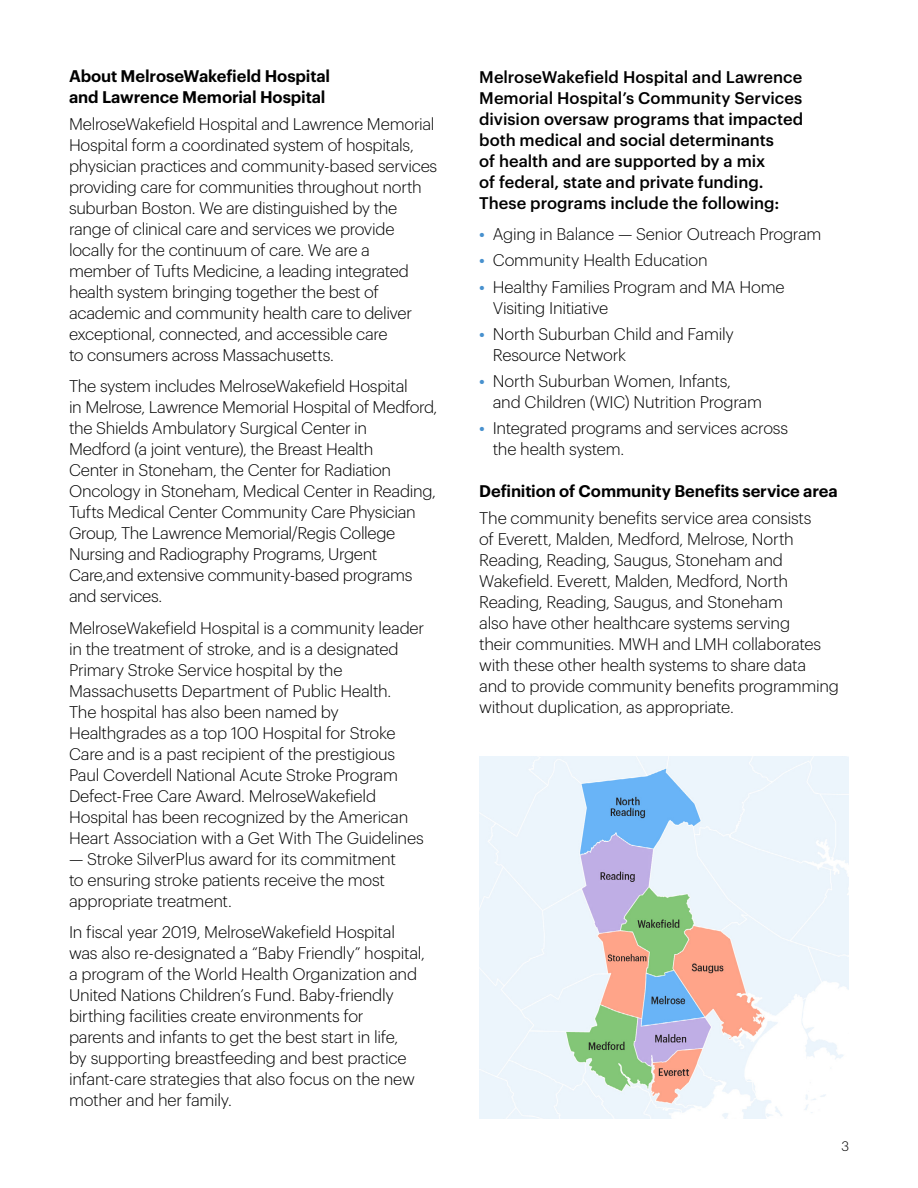
<style>
.page{position:relative;width:918px;height:1188px;background:#fff}
.page>*{position:absolute;margin:0;border:0;box-sizing:border-box;transform-origin:0 0}
.t1{font:300 16.5px/21px "Graphik";letter-spacing:-.015em;color:#000}
.t2{font:500 16.5px/21px "Graphik";color:#000}
.t3{font:600 16.5px/21px "Graphik";letter-spacing:-.005em;color:#000}
.t4{font:300 13.5px "Graphik";color:#000}
.s1{font-weight:500;color:#4891ce}
</style>
<div class="page">
<img style="left:479px;top:756px;width:370px;height:363px">
<p class="t3" style="left:69px;top:64px;width:263px">About MelroseWakefield Hospital and Lawrence Memorial Hospital</p>
<p class="t1" style="left:69px;top:112px;width:370px">MelroseWakefield Hospital and Lawrence Memorial Hospital form a coordinated system of hospitals, physician practices and community-based services providing care for communities throughout north suburban Boston. We are distinguished by the range of clinical care and services we provide locally for the continuum of care. We are a<br>member of Tufts Medicine, a leading integrated health system bringing together the best of academic and community health care to deliver exceptional, connected, and accessible care<br>to consumers across Massachusetts.</p>
<p class="t1" style="left:69px;top:374px;width:370px">The system includes MelroseWakefield Hospital<br>in Melrose, Lawrence Memorial Hospital of Medford, the Shields Ambulatory Surgical Center in<br>Medford (a joint venture), the Breast Health<br>Center in Stoneham, the Center for Radiation Oncology in Stoneham, Medical Center in Reading, Tufts Medical Center Community Care Physician Group, The Lawrence Memorial/Regis College Nursing and Radiography Programs, Urgent Care,and extensive community-based programs and services.</p>
<p class="t1" style="left:69px;top:616px;width:357px">MelroseWakefield Hospital is a community leader in the treatment of stroke, and is a designated Primary Stroke Service hospital by the Massachusetts Department of Public Health.<br>The hospital has also been named by Healthgrades as a top 100 Hospital for Stroke Care and is a past recipient of the prestigious Paul Coverdell National Acute Stroke Program Defect-Free Care Award. MelroseWakefield Hospital has been recognized by the American Heart Association with a Get With The Guidelines</p>
<p class="t1" style="left:69px;top:847px;width:328px">— Stroke SilverPlus award for its commitment to ensuring stroke patients receive the most appropriate treatment.</p>
<p class="t1" style="left:69px;top:921px;width:358px">In fiscal year 2019, MelroseWakefield Hospital was also re-designated a “Baby Friendly” hospital, a program of the World Health Organization and United Nations Children’s Fund. Baby-friendly birthing facilities create environments for<br>parents and infants to get the best start in life,<br>by supporting breastfeeding and best practice infant-care strategies that also focus on the new mother and her family.</p>
<p class="t2" style="left:479px;top:65px;width:325px">MelroseWakefield Hospital and Lawrence Memorial Hospital’s Community Services division oversaw programs that impacted both medical and social determinants<br>of health and are supported by a mix<br>of federal, state and private funding.<br>These programs include the following:</p>
<p class="t1" style="left:479px;top:222px;width:344px"><span class="s1">•</span> Aging in Balance — Senior Outreach Program</p>
<p class="t1" style="left:479px;top:249px;width:230px"><span class="s1">•</span> Community Health Education</p>
<p class="t1" style="left:493px;top:275px;width:293px;text-indent:-13px"><span class="s1">•</span> Healthy Families Program and MA Home<br>Visiting Initiative</p>
<p class="t1" style="left:493px;top:322px;width:243px;text-indent:-13px"><span class="s1">•</span> North Suburban Child and Family<br>Resource Network</p>
<p class="t1" style="left:493px;top:369px;width:271px;text-indent:-13px"><span class="s1">•</span> North Suburban Women, Infants, and Children (WIC) Nutrition Program</p>
<p class="t1" style="left:493px;top:417px;width:297px;text-indent:-13px"><span class="s1">•</span> Integrated programs and services across the health system.</p>
<p class="t3" style="left:479px;top:479px;width:360px">Definition of Community Benefits service area</p>
<p class="t1" style="left:479px;top:506px;width:361px">The community benefits service area consists<br>of Everett, Malden, Medford, Melrose, North Reading, Reading, Saugus, Stoneham and Wakefield. Everett, Malden, Medford, North Reading, Reading, Saugus, and Stoneham<br>also have other healthcare systems serving<br>their communities. MWH and LMH collaborates with these other health systems to share data<br>and to provide community benefits programming without duplication, as appropriate.</p>
<p class="t4" style="left:841px;top:1136px;width:9px">3</p>
</div>
